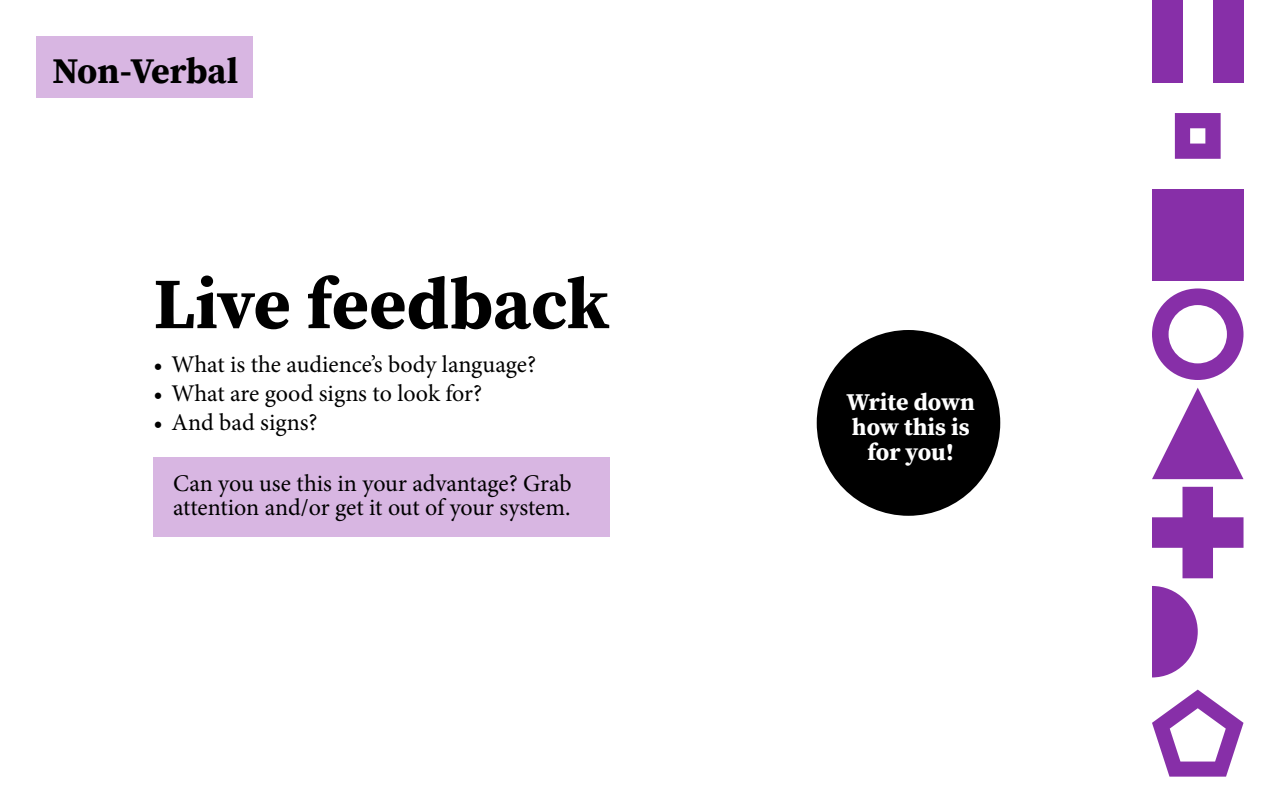
<style>
.page{position:relative;width:1280px;height:800px;background:#fff}
.page>*{position:absolute;margin:0;border:0;box-sizing:border-box;transform-origin:0 0}
.t1{font:72px "Source Serif Variable";letter-spacing:-.005em;color:#000}
.t2{font:36px "Source Serif Variable";letter-spacing:-.005em;color:#000}
.t3{font:24px/24px "Minion Pro";letter-spacing:-.005em;color:#000}
.t4{font:24px/25px "Source Serif Variable";color:#fff;text-align:center}
</style>
<div class="page">
<svg style="left:1152px;top:487px;width:92px;height:91px"></svg>
<svg style="left:1152px;top:288px;width:92px;height:92px"></svg>
<svg style="left:1152px;top:388px;width:92px;height:91px"></svg>
<svg style="left:1152px;top:586px;width:46px;height:91px"></svg>
<svg style="left:1152px;top:690px;width:92px;height:87px"></svg>
<div style="left:1152px;top:0;width:31px;height:83px;background:#872fa8"></div>
<div style="left:1213px;top:0;width:31px;height:83px;background:#872fa8"></div>
<svg style="left:1175px;top:113px;width:46px;height:46px;background:#9548b2"></svg>
<div style="left:1152px;top:189px;width:92px;height:92px;background:#872fa8"></div>
<div style="left:36px;top:36px;width:217px;height:61px;background:#d8b6e2"></div>
<div style="left:817px;top:330px;width:183px;height:186px;background:#000;border-radius:50%"></div>
<div style="left:154px;top:457px;width:456px;height:80px;background:#d8b6e2"></div>
<p class="t2" style="left:52px;top:47px;width:187px">Non-Verbal</p>
<p class="t1" style="left:154px;top:256px;width:457px">Live feedback</p>
<p class="t3" style="left:154px;top:353px;width:384px">• What is the audience’s body language?</p>
<p class="t3" style="left:154px;top:382px;width:330px">• What are good signs to look for?</p>
<p class="t3" style="left:154px;top:410px;width:166px">• And bad signs?</p>
<p class="t3" style="left:173px;top:472px;width:400px">Can you use this in your advantage? Grab attention and/or get it out of your system.</p>
<p class="t4" style="left:846px;top:389px;width:130px">Write down how this is for you!</p>
</div>
